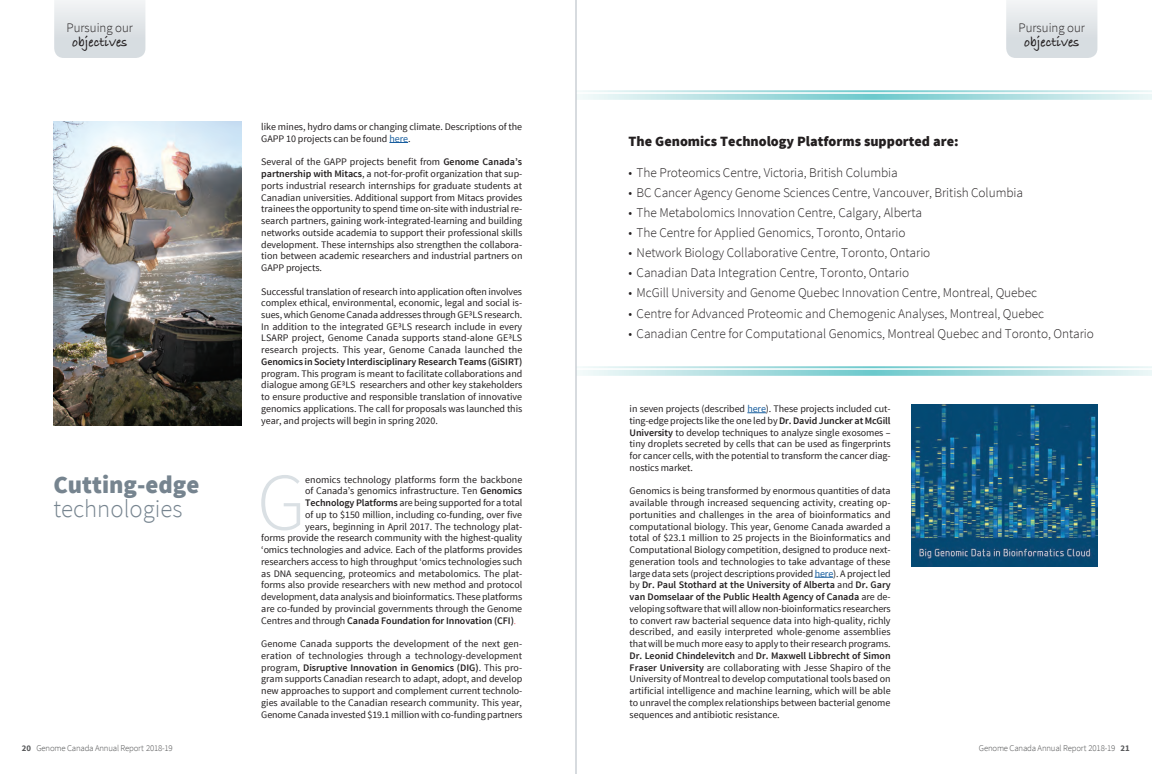
<style>
.page{position:relative;width:1152px;height:774px;background:#fff}
.page>*{position:absolute;margin:0;border:0;box-sizing:border-box;transform-origin:0 0}
.t1{font:300 81.3px "Source Sans Pro";color:#dae0e4}
.t2{font:900 25px "Source Sans Pro";color:#76848f}
.t3{font:300 25px "Source Sans Pro";color:#76848f}
.t4{font:900 14.1px "Source Sans Pro";color:#231f20}
.t5{font:700 14px "Bradley Hand ITC";color:#231f20}
.t6{font:300 13.3px "Source Sans Pro";letter-spacing:-.005em;color:#231f20}
.t7{font:300 13px "Source Sans Pro";color:#231f20}
.t8{font:10px/11.8px "Source Sans Pro";letter-spacing:-.005em;color:#231f20;text-align:justify}
.t9{font:600 10px "Source Sans Pro";letter-spacing:-.01em;color:#231f20}
.t10{font:300 8.8px "Source Sans Pro";letter-spacing:-.02em;color:#4b4c4d}
.s1{color:#175d9e}
.s2{font-weight:600}
.s3{font-weight:400}
.s4{font-weight:300;color:#eb1c2c}
.s5{font-weight:700;color:#57585a}
</style>
<div class="page">
<svg style="left:389px;top:142px;width:19px;height:1px"></svg>
<img style="left:53px;top:121px;width:188px;height:304px">
<svg style="left:747px;top:412px;width:19px;height:1px"></svg>
<svg style="left:815px;top:577px;width:18px;height:1px"></svg>
<img style="left:912px;top:405px;width:186px;height:161px">
<svg style="left:577px;top:94px;width:575px;height:6px;background:#b0e0e2"></svg>
<svg style="left:577px;top:370px;width:575px;height:6px;background:#b0e0e2"></svg>
<svg style="left:54px;top:0;width:91px;height:58px;background:#e0e5e8"></svg>
<svg style="left:1006px;top:0;width:91px;height:58px;background:#e0e5e8"></svg>
<hr style="left:576px;top:0;width:1px;height:774px;background:#b0b9c1">
<h3 class="t7" style="left:67px;top:20px;width:68px">Pursuing our</h3>
<h3 class="t5" style="left:72px;top:34px;width:57px">objectives</h3>
<h2 class="t2" style="left:53px;top:469px;width:147px">Cutting-edge</h2>
<h2 class="t3" style="left:53px;top:494px;width:131px">technologies</h2>
<p class="t8" style="left:261px;top:121px;width:262px">like mines, hydro dams or changing climate. Descriptions of the<br>GAPP 10 projects can be found <span class="s1">here</span>.</p>
<p class="t8" style="left:261px;top:156px;width:263px">Several of the GAPP projects benefit from <span class="s2">Genome Canada’s partnership with Mitacs</span>, a not-for-profit organization that sup&shy;ports industrial research internships for graduate students at Canadian universities. Additional support from Mitacs provides trainees the opportunity to spend time on-site with industrial re&shy;search partners, gaining work-integrated-learning and building networks outside academia to support their professional skills development. These internships also strengthen the collabora&shy;tion between academic researchers and industrial partners on GAPP projects.</p>
<p class="t8" style="left:261px;top:286px;width:263px">Successful translation of research into application often involves complex ethical, environmental, economic, legal and social is&shy;sues, which Genome Canada addresses through GE3LS research.<br>In addition to the integrated GE3LS research include in every LSARP project, Genome Canada supports stand-alone GE3LS research projects. This year, Genome Canada launched the</p>
<p class="t9" style="left:261px;top:355px;width:263px">Genomics in Society Interdisciplinary Research Teams (GiSIRT)</p>
<p class="t8" style="left:261px;top:368px;width:263px">program. This program is meant to facilitate collaborations and dialogue among GE3LS researchers and other key stakeholders to ensure productive and responsible translation of innovative genomics applications. The call for proposals was launched this year, and projects will begin in spring 2020.</p>
<h1 class="t1" style="left:257px;top:453px;width:51px">G</h1>
<p class="t8" style="left:305px;top:473px;width:219px">enomics technology platforms form the backbone</p>
<p class="t8" style="left:305px;top:485px;width:219px">of Canada’s genomics infrastructure. Ten <span class="s2">Genomics</span></p>
<p class="t8" style="left:305px;top:497px;width:219px"><span class="s2">Technology Platforms</span> are being supported for a total</p>
<p class="t8" style="left:305px;top:509px;width:218px">of up to $150 million, including co-funding, over five</p>
<p class="t8" style="left:305px;top:520px;width:219px">years, beginning in April 2017. The technology plat-</p>
<p class="t8" style="left:261px;top:532px;width:263px">forms provide the research community with the highest-quality</p>
<p class="t8" style="left:261px;top:544px;width:262px">‘omics technologies and advice. Each of the platforms provides</p>
<p class="t8" style="left:261px;top:556px;width:263px">researchers access to high throughput ‘omics technologies such</p>
<p class="t8" style="left:261px;top:567px;width:263px">as DNA sequencing, proteomics and metabolomics. The plat-</p>
<p class="t8" style="left:261px;top:579px;width:263px">forms also provide researchers with new method and protocol</p>
<p class="t8" style="left:261px;top:591px;width:263px">development, data analysis and bioinformatics. These platforms</p>
<p class="t8" style="left:261px;top:603px;width:262px">are co-funded by provincial governments through the Genome</p>
<p class="t9" style="left:261px;top:614px;width:256px"><span class="s3">Centres and through</span> Canada Foundation for Innovation (CFI)<span class="s4">.</span></p>
<p class="t8" style="left:261px;top:638px;width:263px">Genome Canada supports the development of the next gen&shy;eration of technologies through a technology-development program, <span class="s2">Disruptive Innovation in Genomics (DIG)</span>. This pro&shy;gram supports Canadian research to adapt, adopt, and develop new approaches to support and complement current technolo&shy;gies available to the Canadian research community. This year, Genome Canada invested $19.1 million with co-funding partners</p>
<h3 class="t4" style="left:629px;top:132px;width:332px">The Genomics Technology Platforms supported are:</h3>
<h3 class="t7" style="left:1019px;top:20px;width:68px">Pursuing our</h3>
<h3 class="t5" style="left:1024px;top:34px;width:57px">objectives</h3>
<h3 class="t6" style="left:629px;top:164px;width:271px">• The Proteomics Centre, Victoria, British Columbia</h3>
<h3 class="t6" style="left:629px;top:184px;width:396px">• BC Cancer Agency Genome Sciences Centre, Vancouver, British Columbia</h3>
<h3 class="t6" style="left:629px;top:204px;width:295px">• The Metabolomics Innovation Centre, Calgary, Alberta</h3>
<h3 class="t6" style="left:629px;top:225px;width:279px">• The Centre for Applied Genomics, Toronto, Ontario</h3>
<h3 class="t6" style="left:629px;top:245px;width:303px">• Network Biology Collaborative Centre, Toronto, Ontario</h3>
<h3 class="t6" style="left:629px;top:265px;width:282px">• Canadian Data Integration Centre, Toronto, Ontario</h3>
<h3 class="t6" style="left:629px;top:285px;width:410px">• McGill University and Genome Quebec Innovation Centre, Montreal, Quebec</h3>
<h3 class="t6" style="left:629px;top:305px;width:417px">• Centre for Advanced Proteomic and Chemogenic Analyses, Montreal, Quebec</h3>
<h3 class="t6" style="left:629px;top:325px;width:467px">• Canadian Centre for Computational Genomics, Montreal Quebec and Toronto, Ontario</h3>
<p class="t8" style="left:630px;top:403px;width:263px">in seven projects (described <span class="s1">here</span>). These projects included cut&shy;ting-edge projects like the one led by <span class="s2">Dr. David Juncker at McGill University</span> to develop techniques to analyze single exosomes – tiny droplets secreted by cells that can be used as fingerprints for cancer cells, with the potential to transform the cancer diag&shy;nostics market.</p>
<p class="t8" style="left:630px;top:485px;width:263px">Genomics is being transformed by enormous quantities of data available through increased sequencing activity, creating op&shy;portunities and challenges in the area of bioinformatics and computational biology. This year, Genome Canada awarded a total of $23.1 million to 25 projects in the Bioinformatics and Computational Biology competition, designed to produce next&shy;generation tools and technologies to take advantage of these large data sets (project descriptions provided <span class="s1">here</span>). A project led by <span class="s2">Dr. Paul Stothard at the University of Alberta</span> and <span class="s2">Dr. Gary van Domselaar of the Public Health Agency of Canada</span> are de&shy;veloping software that will allow non-bioinformatics researchers to convert raw bacterial sequence data into high-quality, richly described, and easily interpreted whole-genome assemblies that will be much more easy to apply to their research programs.<br><span class="s2">Dr. Leonid Chindelevitch</span> and <span class="s2">Dr. Maxwell Libbrecht of Simon Fraser University</span> are collaborating with Jesse Shapiro of the University of Montreal to develop computational tools based on artificial intelligence and machine learning, which will be able to unravel the complex relationships between bacterial genome sequences and antibiotic resistance.</p>
<p class="t10" style="left:22px;top:743px;width:152px"><span class="s5">20</span> Genome Canada Annual Report 2018-19</p>
<p class="t10" style="left:979px;top:743px;width:152px">Genome Canada Annual Report 2018-19 <span class="s5">21</span></p>
</div>
